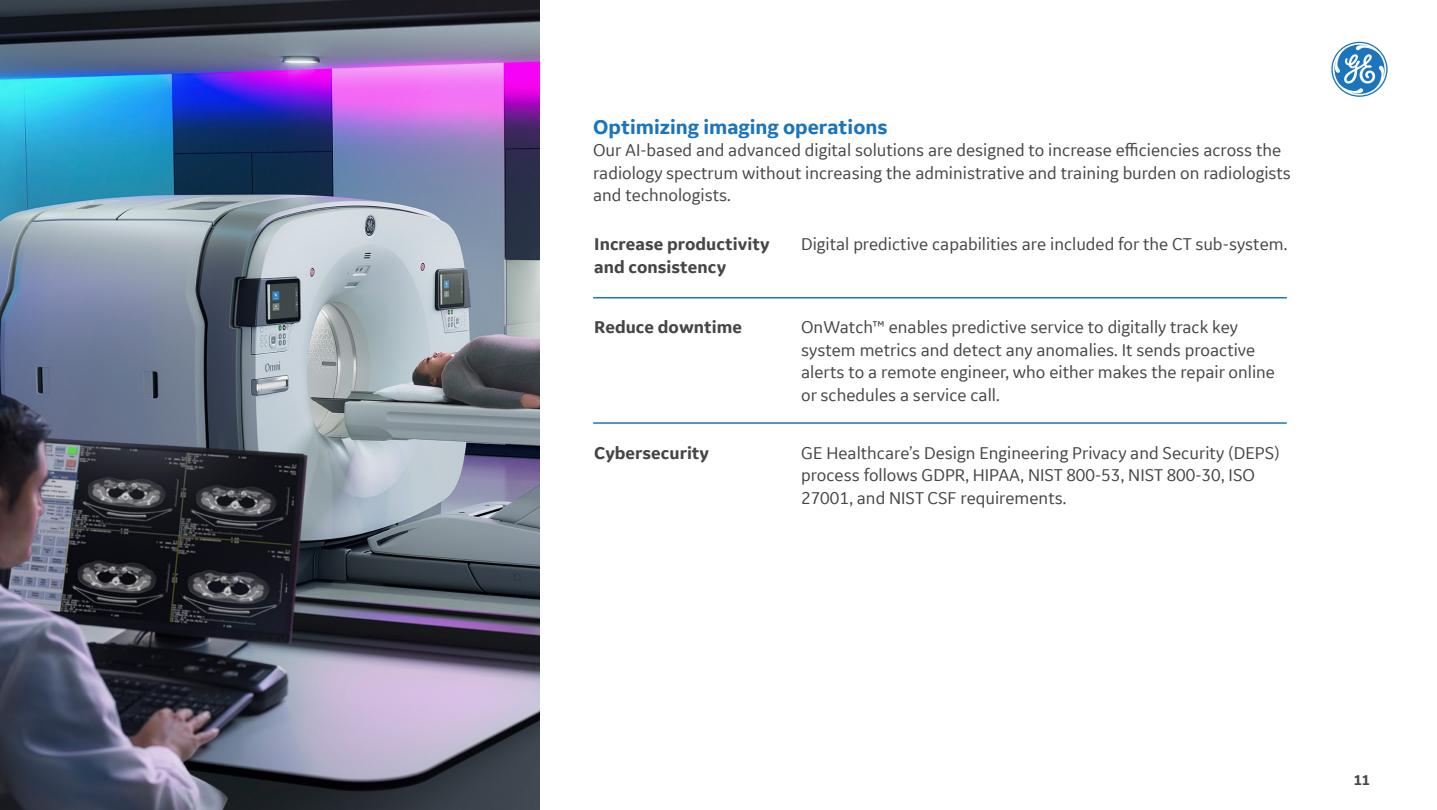
<style>
.page{position:relative;width:1437px;height:810px;background:#fff}
.page>*{position:absolute;margin:0;border:0;box-sizing:border-box;transform-origin:0 0}
.t1{font:700 21px "GE Inspira Sans";color:#1c75bc}
.t2{font:18px/22.5px "GE Inspira Sans";color:#454747}
.t3{font:700 18px/22.5px "GE Inspira Sans";color:#454747}
.t4{font:700 15px "GE Inspira Sans";color:#454747}
</style>
<div class="page">
<svg style="left:1331px;top:42px;width:56px;height:55px"></svg>
<hr style="left:593px;top:297px;width:693px;height:1px;background:#1c75bc">
<hr style="left:593px;top:422px;width:693px;height:2px;background:#1c75bc">
<img style="left:0;top:0;width:539px;height:810px">
<p class="t1" style="left:593px;top:114px;width:296px">Optimizing imaging operations</p>
<p class="t2" style="left:593px;top:138px;width:699px">Our AI-based and advanced digital solutions are designed to increase efficiencies across the radiology spectrum without increasing the administrative and training burden on radiologists and technologists.</p>
<p class="t3" style="left:594px;top:233px;width:177px">Increase productivity and consistency</p>
<p class="t2" style="left:801px;top:233px;width:487px">Digital predictive capabilities are included for the CT sub-system.</p>
<p class="t3" style="left:594px;top:316px;width:149px">Reduce downtime</p>
<p class="t2" style="left:801px;top:315px;width:475px">OnWatch™ enables predictive service to digitally track key system metrics and detect any anomalies. It sends proactive alerts to a remote engineer, who either makes the repair online or schedules a service call.</p>
<p class="t3" style="left:594px;top:441px;width:116px">Cybersecurity</p>
<p class="t2" style="left:801px;top:441px;width:480px">GE Healthcare’s Design Engineering Privacy and Security (DEPS) process follows GDPR, HIPAA, NIST 800-53, NIST 800-30, ISO<br>27001, and NIST CSF requirements.</p>
<p class="t4" style="left:1353px;top:771px;width:17px">11</p>
</div>
